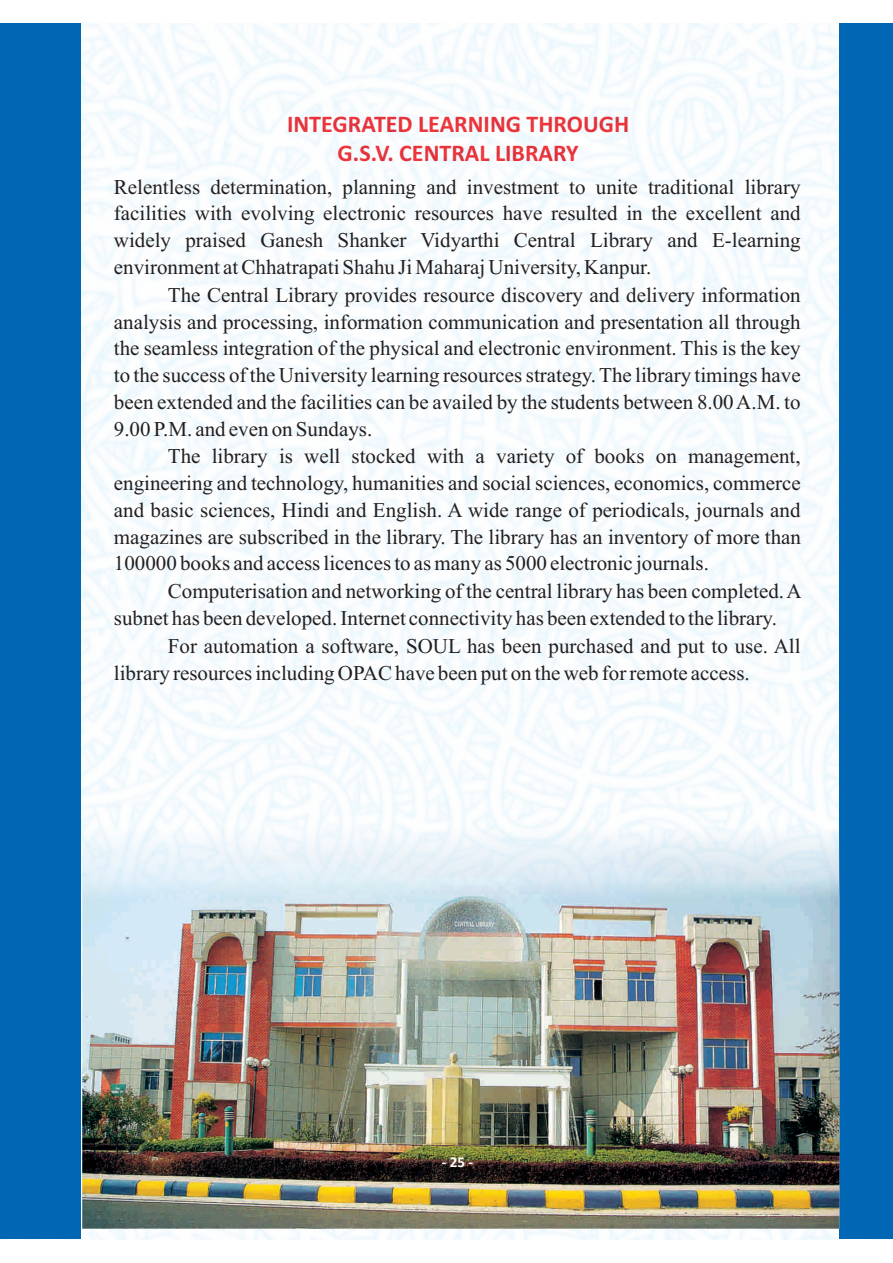
<style>
.page{position:relative;width:893px;height:1263px;background:#fff}
.page>*{position:absolute;margin:0;border:0;box-sizing:border-box;transform-origin:0 0}
.t1{font:700 24px/29.2px "Calibri";color:#ee1d23;text-align:center}
.t2{font:21px/26.7px "Times New Roman";color:#231f20;text-align:justify}
.t3{font:700 15px "Calibri";color:#fff}
</style>
<div class="page">
<img style="left:81px;top:24px;width:758px;height:1215px">
<div style="left:839px;top:24px;width:54px;height:1215px;background:#0166b3"></div>
<div style="left:0;top:24px;width:81px;height:1215px;background:#0166b3"></div>
<img style="left:83px;top:812px;width:757px;height:416px">
<p class="t1" style="left:287px;top:111px;width:344px">INTEGRATED LEARNING THROUGH<br>G.S.V. CENTRAL LIBRARY</p>
<p class="t2" style="left:114px;top:175px;width:688px">Relentless determination, planning and investment to unite traditional library facilities with evolving electronic resources have resulted in the excellent and widely praised Ganesh Shanker Vidyarthi Central Library and E-learning environment at Chhatrapati Shahu Ji Maharaj University, Kanpur.</p>
<p class="t2" style="left:114px;top:283px;width:688px;text-indent:54px">The Central Library provides resource discovery and delivery information analysis and processing, information communication and presentation all through the seamless integration of the physical and electronic environment. This is the key to the success of the University learning resources strategy. The library timings have been extended and the facilities can be availed by the students between 8.00 A.M. to 9.00 P.M. and even on Sundays.</p>
<p class="t2" style="left:114px;top:445px;width:689px;text-indent:54px">The library is well stocked with a variety of books on management, engineering and technology, humanities and social sciences, economics, commerce and basic sciences, Hindi and English. A wide range of periodicals, journals and magazines are subscribed in the library. The library has an inventory of more than 100000 books and access licences to as many as 5000 electronic journals.</p>
<p class="t2" style="left:114px;top:580px;width:689px;text-indent:54px">Computerisation and networking of the central library has been completed. A subnet has been developed. Internet connectivity has been extended to the library.</p>
<p class="t2" style="left:114px;top:635px;width:688px;text-indent:54px">For automation a software, SOUL has been purchased and put to use. All library resources including OPAC have been put on the web for remote access.</p>
<p class="t3" style="left:442px;top:1156px;width:33px">- 25 -</p>
</div>
